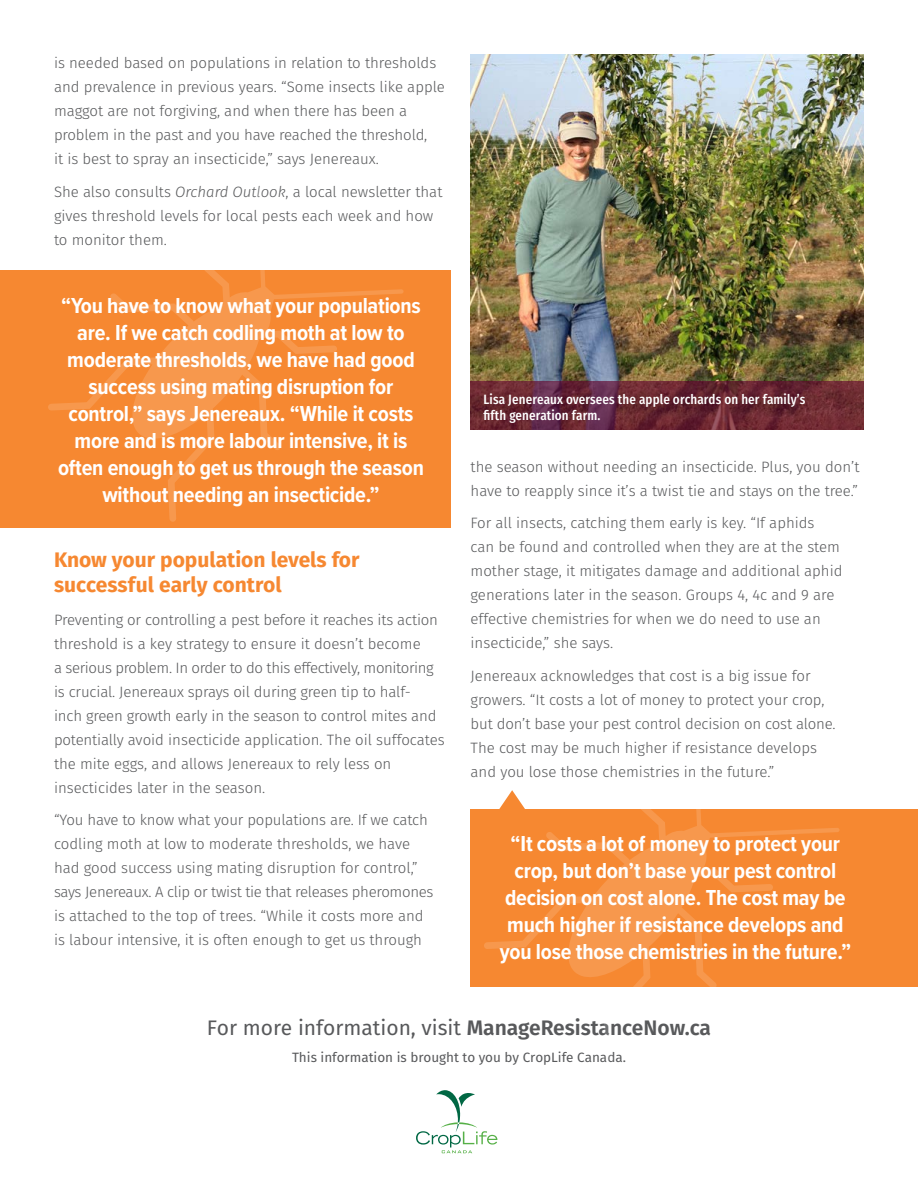
<style>
.page{position:relative;width:918px;height:1188px;background:#fff}
.page>*{position:absolute;margin:0;border:0;box-sizing:border-box;transform-origin:0 0}
.t1{font:700 22.5px/27px "Proxima Nova Cond";letter-spacing:-.01em;color:#fff;text-align:center}
.t2{font:700 21px/25.2px "Fira Sans";color:#f68831}
.t3{font:21px "Fira Sans";color:#58595b}
.New_Body_Copy{font:300 15px/24px "Fira Sans";color:#58595b}
.Body_Copy{font:500 13.5px/16.5px "Fira Sans Condensed";letter-spacing:.01em;color:#fff}
.t4{font:13.5px "Fira Sans";color:#58595b}
.s1{font-style:italic}
.s2{font-weight:600}
</style>
<div class="page">
<svg style="left:416px;top:1090px;width:82px;height:63px"></svg>
<img style="left:471px;top:54px;width:393px;height:328px">
<svg style="left:471px;top:382px;width:393px;height:48px;background:#672735"></svg>
<div style="left:0;top:271px;width:450px;height:257px;background:#f68831"></div>
<svg style="left:48px;top:270px;width:356px;height:252px"></svg>
<div style="left:471px;top:809px;width:447px;height:177px;background:#f68831"></div>
<svg style="left:484px;top:790px;width:356px;height:197px"></svg>
<p class="New_Body_Copy" style="left:54px;top:51px;width:393px">is needed based on populations in relation to thresholds and prevalence in previous years. “Some insects like apple maggot are not forgiving, and when there has been a problem in the past and you have reached the threshold,<br>it is best to spray an insecticide,” says Jenereaux.</p>
<p class="New_Body_Copy" style="left:54px;top:179px;width:390px">She also consults <span class="s1">Orchard Outlook</span>, a local newsletter that gives threshold levels for local pests each week and how to monitor them.</p>
<p class="t1" style="left:58px;top:291px;width:367px">“You have to know what your populations are. If we catch codling moth at low to moderate thresholds, we have had good success using mating disruption for control,” says Jenereaux. “While it costs more and is more labour intensive, it is often enough to get us through the season without needing an insecticide.”</p>
<p class="t2" style="left:54px;top:547px;width:307px">Know your population levels for successful early control</p>
<p class="New_Body_Copy" style="left:54px;top:608px;width:392px">Preventing or controlling a pest before it reaches its action threshold is a key strategy to ensure it doesn’t become<br>a serious problem. In order to do this effectively, monitoring is crucial. Jenereaux sprays oil during green tip to half-<br>inch green growth early in the season to control mites and potentially avoid insecticide application. The oil suffocates the mite eggs, and allows Jenereaux to rely less on insecticides later in the season.</p>
<p class="New_Body_Copy" style="left:54px;top:808px;width:381px">“You have to know what your populations are. If we catch codling moth at low to moderate thresholds, we have had good success using mating disruption for control,” says Jenereaux. A clip or twist tie that releases pheromones is attached to the top of trees. “While it costs more and is labour intensive, it is often enough to get us through</p>
<p class="Body_Copy" style="left:484px;top:389px;width:324px">Lisa Jenereaux oversees the apple orchards on her family’s fifth generation farm.</p>
<p class="New_Body_Copy" style="left:471px;top:454px;width:390px">the season without needing an insecticide. Plus, you don’t have to reapply since it’s a twist tie and stays on the tree.”</p>
<p class="New_Body_Copy" style="left:471px;top:511px;width:373px">For all insects, catching them early is key. “If aphids<br>can be found and controlled when they are at the stem mother stage, it mitigates damage and additional aphid generations later in the season. Groups 4, 4c and 9 are effective chemistries for when we do need to use an insecticide,” she says.</p>
<p class="New_Body_Copy" style="left:471px;top:663px;width:367px">Jenereaux acknowledges that cost is a big issue for growers. “It costs a lot of money to protect your crop, but don’t base your pest control decision on cost alone.<br>The cost may be much higher if resistance develops and you lose those chemistries in the future.”</p>
<p class="t1" style="left:500px;top:830px;width:353px">“It costs a lot of money to protect your crop, but don’t base your pest control decision on cost alone. The cost may be much higher if resistance develops and you lose those chemistries in the future.”</p>
<p class="t3" style="left:207px;top:1013px;width:506px">For more information, visit <span class="s2">ManageResistanceNow.ca</span></p>
<p class="t4" style="left:292px;top:1048px;width:335px">This information is brought to you by CropLife Canada.</p>
</div>
